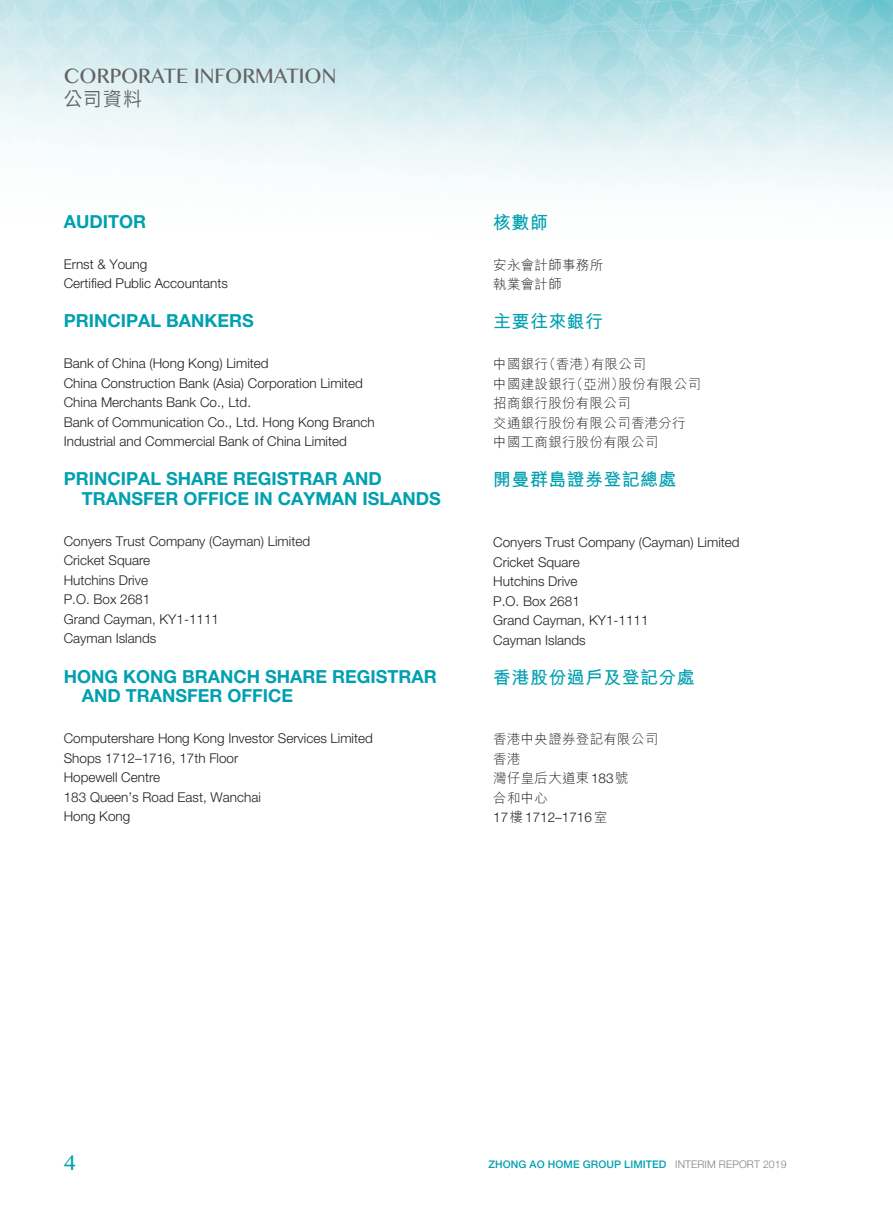
<style>
.page{position:relative;width:893px;height:1212px;background:#fff}
.page>*{position:absolute;margin:0;border:0;box-sizing:border-box;transform-origin:0 0}
.t1{font:21px "Gurmukhi MN";color:#636366;scale:.95 1}
.t2{font:21px "Gurmukhi MN";color:#00a0b0}
.t3{font:19.5px "Source Han Sans TC";color:#636366;scale:.95 1}
.t4{font:700 18px/19.5px "Helvetica Neue LT Std";color:#00a0b0}
.t5{font:700 18px "M Hei HK";letter-spacing:.02em;color:#00a0b0}
.t6{font:300 13.5px/19.5px "Helvetica Neue LT Std";color:#231f20}
.t7{font:300 13.5px/19.5px "M Hei HK";letter-spacing:.02em;color:#231f20}
.t8{font:500 10.5px "Helvetica Neue LT Std";letter-spacing:.01em;color:#00a0b0}
.s1{font-family:"Helvetica Neue LT Std"}
.s2{font-family:"M Hei HK"}
.s3{font-weight:300;color:#808285}
</style>
<div class="page">
<img style="left:0;top:0;width:893px;height:191px">
<h1 class="t1" style="left:64px;top:63px;width:270px">CORPORATE IN FORMATION</h1>
<h2 class="t3" style="left:64px;top:88px;width:84px">公司資料</h2>
<h3 class="t4" style="left:64px;top:211px;width:84px">AUDITOR</h3>
<p class="t6" style="left:64px;top:254px;width:166px">Ernst &amp; Young<br>Certified Public Accountants</p>
<h3 class="t4" style="left:64px;top:311px;width:191px">PRINCIPAL BANKERS</h3>
<p class="t6" style="left:64px;top:353px;width:312px">Bank of China (Hong Kong) Limited<br>China Construction Bank (Asia) Corporation Limited China Merchants Bank Co., Ltd.<br>Bank of Communication Co., Ltd. Hong Kong Branch Industrial and Commercial Bank of China Limited</p>
<h3 class="t4" style="left:82px;top:469px;width:361px;text-indent:-18px">PRINCIPAL SHARE REGISTRAR AND<br>TRANSFER OFFICE IN CAYMAN ISLANDS</h3>
<p class="t6" style="left:64px;top:531px;width:248px">Conyers Trust Company (Cayman) Limited<br>Cricket Square<br>Hutchins Drive<br>P.O. Box 2681<br>Grand Cayman, KY1-1111<br>Cayman Islands</p>
<h3 class="t4" style="left:82px;top:666px;width:357px;text-indent:-18px">HONG KONG BRANCH SHARE REGISTRAR<br>AND TRANSFER OFFICE</h3>
<p class="t6" style="left:64px;top:728px;width:311px">Computershare Hong Kong Investor Services Limited<br>Shops 1712–1716, 17th Floor<br>Hopewell Centre<br>183 Queen’s Road East, Wanchai<br>Hong Kong</p>
<h3 class="t5" style="left:493px;top:209px;width:56px">核數師</h3>
<p class="t7" style="left:493px;top:255px;width:111px">安永會計師事務所執業會計師</p>
<h3 class="t5" style="left:493px;top:309px;width:111px">主要往來銀行</h3>
<p class="t7" style="left:493px;top:354px;width:209px">中國銀行（香港）有限公司<br>中國建設銀行（亞洲）股份有限公司招商銀行股份有限公司<br>交通銀行股份有限公司香港分行中國工商銀行股份有限公司</p>
<h3 class="t5" style="left:493px;top:467px;width:185px">開曼群島證券登記總處</h3>
<p class="t6" style="left:493px;top:532px;width:248px">Conyers Trust Company (Cayman) Limited<br>Cricket Square<br>Hutchins Drive<br>P.O. Box 2681<br>Grand Cayman, KY1-1111<br>Cayman Islands</p>
<h3 class="t5" style="left:493px;top:664px;width:203px">香港股份過戶及登記分處</h3>
<p class="t7" style="left:493px;top:729px;width:166px">香港中央證券登記有限公司香港<br>灣仔皇后大道東<span class="s1">183</span>號<br>合和中心</p>
<p class="t6" style="left:493px;top:807px;width:115px">17<span class="s2">樓</span>1712–1716<span class="s2">室</span></p>
<h1 class="t2" style="left:64px;top:1150px;width:14px">4</h1>
<p class="t8" style="left:488px;top:1158px;width:300px">ZHONG AO HOME GROUP LIMITED <span class="s3">INTERIM REPORT 2019</span></p>
</div>
